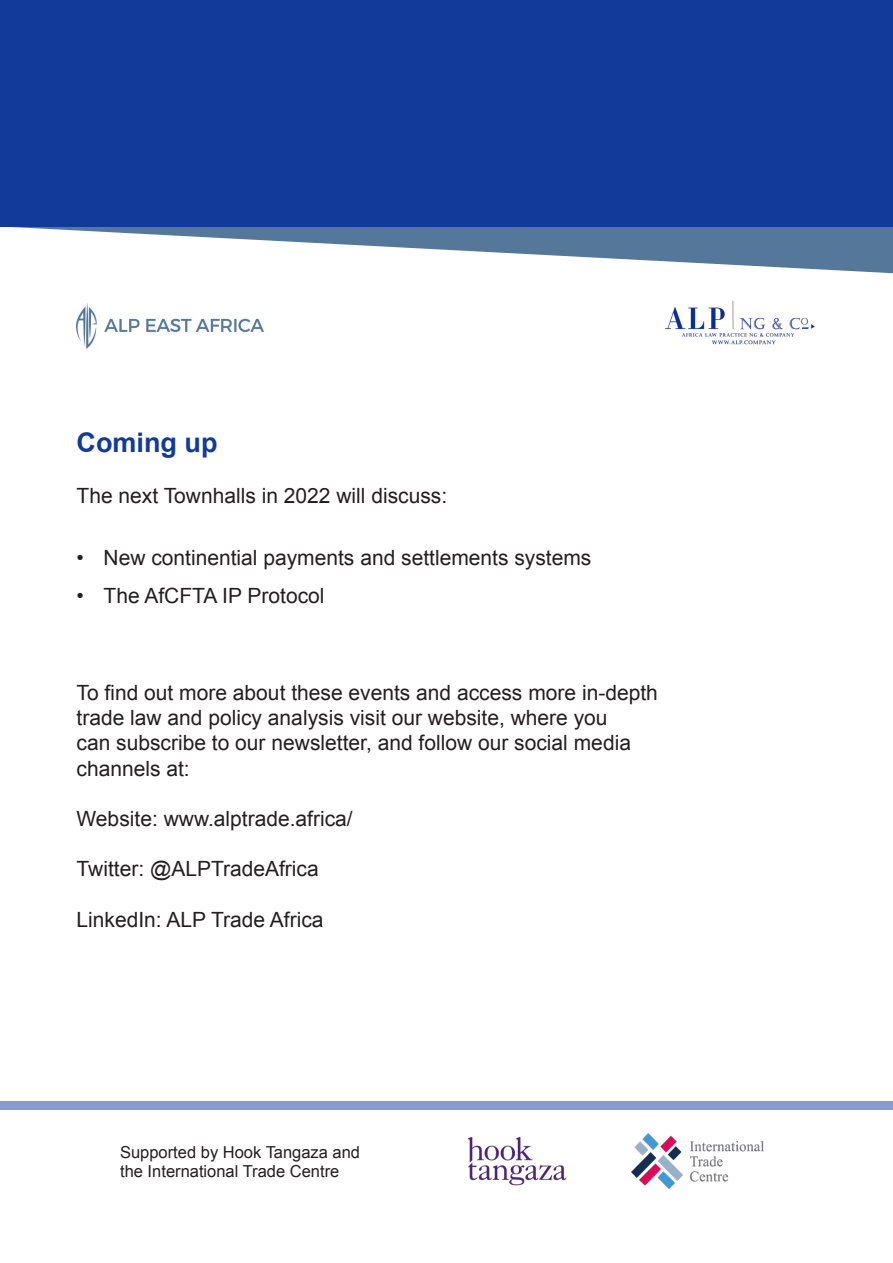
<style>
.page{position:relative;width:893px;height:1263px;background:#fff}
.page>*{position:absolute;margin:0;border:0;box-sizing:border-box;transform-origin:0 0}
.t1{font:700 27px "Arial";color:#123a9a}
.t2{font:21px/25.2px "Arial";color:#231f20}
.t3{font:16.5px "Arial";color:#231f20}
</style>
<div class="page">
<svg style="left:0;top:226px;width:893px;height:47px"></svg>
<div style="left:0;top:0;width:893px;height:226px;background:#123a9a"></div>
<div style="left:0;top:1101px;width:893px;height:8px;background:#889ccc"></div>
<img style="left:76px;top:302px;width:187px;height:47px">
<img style="left:665px;top:301px;width:150px;height:44px">
<img style="left:467px;top:1137px;width:100px;height:49px">
<img style="left:632px;top:1134px;width:132px;height:54px">
<p class="t1" style="left:77px;top:425px;width:142px">Coming up</p>
<p class="t2" style="left:77px;top:483px;width:372px">The next Townhalls in 2022 will discuss:</p>
<p class="t2" style="left:77px;top:546px;width:516px">• New continential payments and settlements systems</p>
<p class="t2" style="left:77px;top:583px;width:249px">• The AfCFTA IP Protocol</p>
<p class="t2" style="left:77px;top:680px;width:583px">To find out more about these events and access more in-depth trade law and policy analysis visit our website, where you<br>can subscribe to our newsletter, and follow our social media channels at:</p>
<p class="t2" style="left:77px;top:806px;width:278px">Website: www.alptrade.africa/</p>
<p class="t2" style="left:77px;top:857px;width:244px">Twitter: @ALPTradeAfrica</p>
<p class="t2" style="left:77px;top:907px;width:249px">LinkedIn: ALP Trade Africa</p>
<p class="t3" style="left:120px;top:1141px;width:242px">Supported by Hook Tangaza and</p>
<p class="t3" style="left:120px;top:1161px;width:221px">the International Trade Centre</p>
</div>
